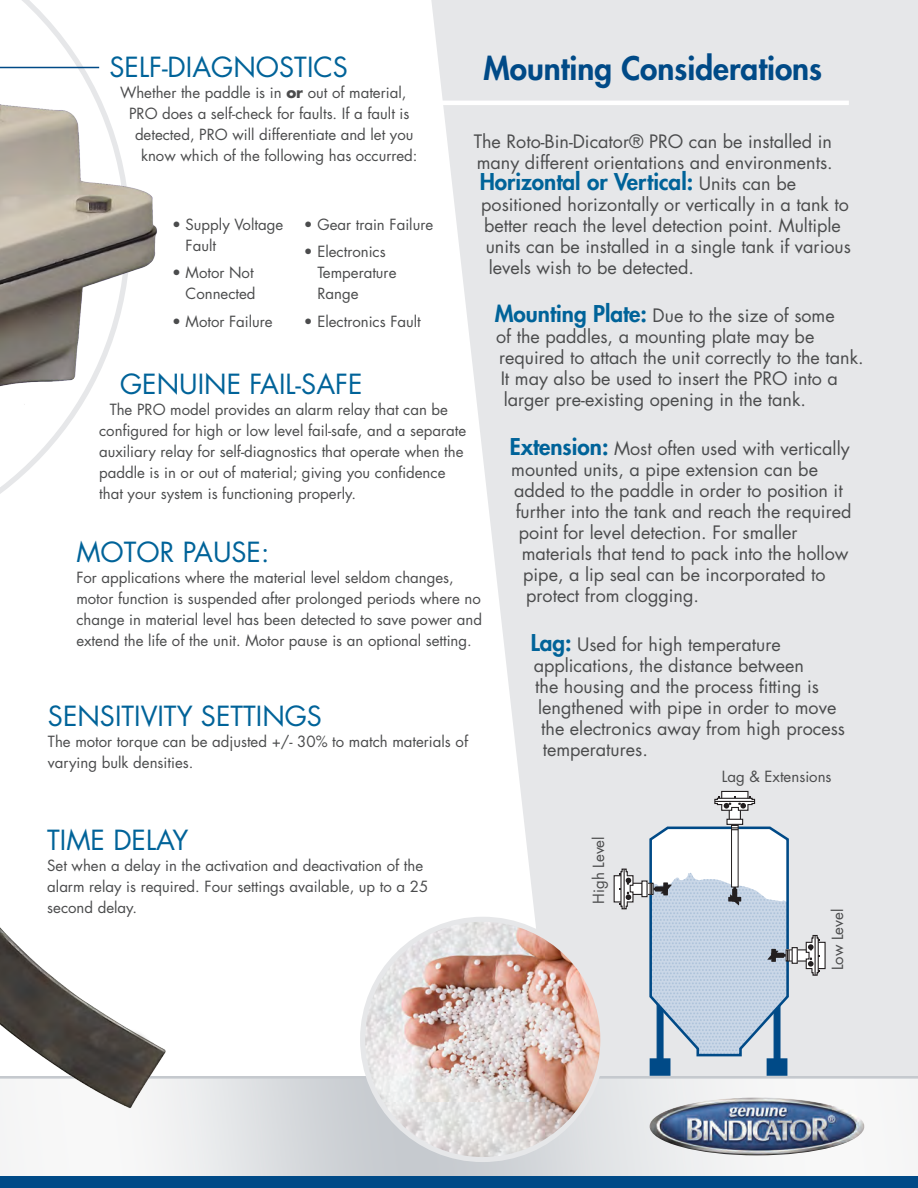
<style>
.page{position:relative;width:918px;height:1188px;background:#fff}
.page>*{position:absolute;margin:0;border:0;box-sizing:border-box;transform-origin:0 0}
.Default_Paragraph_St{font:800 31.5px "Futura Std";color:#004a87}
.Call_Outs{font:27px "Futura Std";color:#006399}
.Default_Paragraph_St-2{font:800 22.5px "Futura Std";color:#006399}
.Default_Paragraph_St-3{font:18px/21px "Futura Std";color:#4b4c4d}
.Call_Outs-2{font:15px/21px "Futura Std";color:#4b4c4d}
.s1{font-weight:700}
.s2{font-weight:400;font-size:18px;color:#4b4c4d}
.s3{font-weight:800;font-size:22.5px;color:#006399}
</style>
<div class="page">
<svg style="left:431px;top:0;width:487px;height:1077px;background:#e8e9eb"></svg>
<img style="left:0;top:1077px;width:918px;height:100px">
<div style="left:0;top:1177px;width:918px;height:11px;background:#004a87"></div>
<img style="left:0;top:10px;width:178px;height:1121px">
<img style="left:650px;top:1097px;width:214px;height:58px">
<hr style="left:430px;top:101px;width:419px;height:4px;background:#fff">
<img style="left:363px;top:919px;width:240px;height:241px;border-radius:120px">
<div style="left:360px;top:917px;width:245px;height:245px;border:5px solid #e6e7e9;border-radius:50%"></div>
<svg style="left:0;top:66px;width:101px;height:23px"></svg>
<div style="left:651px;top:1059px;width:19px;height:16px;background:#004a87"></div>
<div style="left:650px;top:1058px;width:20px;height:18px;border:2px solid #004a87"></div>
<div style="left:767px;top:1059px;width:20px;height:16px;background:#004a87"></div>
<div style="left:767px;top:1058px;width:20px;height:18px;border:2px solid #004a87"></div>
<div style="left:628px;top:883px;width:14px;height:11px;background:#fff"></div>
<div style="left:627px;top:883px;width:16px;height:12px;border:1px solid #231f20"></div>
<div style="left:642px;top:881px;width:5px;height:16px;background:#fff"></div>
<svg style="left:790px;top:951px;width:2px;height:9px"></svg>
<div style="left:786px;top:949px;width:11px;height:13px;border:1px solid #231f20"></div>
<div style="left:797px;top:950px;width:14px;height:11px;background:#fff"></div>
<div style="left:792px;top:948px;width:5px;height:15px;background:#fff"></div>
<div style="left:792px;top:947px;width:6px;height:17px;border:1px solid #231f20"></div>
<div style="left:729px;top:805px;width:11px;height:15px;background:#fff"></div>
<div style="left:729px;top:805px;width:12px;height:15px;border:1px solid #231f20"></div>
<div style="left:727px;top:819px;width:16px;height:5px;background:#fff"></div>
<div style="left:726px;top:819px;width:17px;height:6px;border:1px solid #231f20"></div>
<svg style="left:714px;top:790px;width:42px;height:21px"></svg>
<svg style="left:613px;top:868px;width:21px;height:42px"></svg>
<svg style="left:805px;top:934px;width:21px;height:42px"></svg>
<svg style="left:648px;top:825px;width:142px;height:247px"></svg>
<p class="Default_Paragraph_St" style="left:484px;top:48px;width:340px">Mounting Considerations</p>
<p class="Call_Outs" style="left:110px;top:49px;width:240px">SELF-DIAGNOSTICS</p>
<p class="Call_Outs-2" style="left:120px;top:82px;width:288px">Whether the paddle is in <span class="s1">or</span> out of material,</p>
<p class="Call_Outs-2" style="left:129px;top:103px;width:282px">PRO does a self-check for faults. If a fault is</p>
<p class="Call_Outs-2" style="left:135px;top:124px;width:280px">detected, PRO will differentiate and let you</p>
<p class="Call_Outs-2" style="left:141px;top:145px;width:278px">know which of the following has occurred:</p>
<p class="Default_Paragraph_St-3" style="left:474px;top:131px;width:361px">The Roto-Bin-Dicator® PRO can be installed in many different orientations and environments.</p>
<p class="Default_Paragraph_St-2" style="left:480px;top:167px;width:318px">Horizontal or Vertical: <span class="s2">Units can be</span></p>
<p class="Default_Paragraph_St-3" style="left:481px;top:194px;width:371px">positioned horizontally or vertically in a tank to better reach the level detection point. Multiple units can be installed in a single tank if various levels wish to be detected.</p>
<p class="Default_Paragraph_St-3" style="left:495px;top:306px;width:342px"><span class="s3">Mounting Plate:</span> Due to the size of some</p>
<p class="Default_Paragraph_St-3" style="left:496px;top:327px;width:320px">of the paddles, a mounting plate may be</p>
<p class="Default_Paragraph_St-3" style="left:499px;top:348px;width:366px">required to attach the unit correctly to the tank.</p>
<p class="Default_Paragraph_St-3" style="left:501px;top:369px;width:339px">It may also be used to insert the PRO into a</p>
<p class="Default_Paragraph_St-3" style="left:504px;top:390px;width:304px">larger pre-existing opening in the tank.</p>
<p class="Default_Paragraph_St-3" style="left:510px;top:438px;width:342px"><span class="s3">Extension:</span> Most often used with vertically</p>
<p class="Default_Paragraph_St-3" style="left:511px;top:459px;width:308px">mounted units, a pipe extension can be</p>
<p class="Default_Paragraph_St-3" style="left:514px;top:480px;width:330px">added to the paddle in order to position it</p>
<p class="Default_Paragraph_St-3" style="left:516px;top:501px;width:337px">further into the tank and reach the required</p>
<p class="Default_Paragraph_St-3" style="left:519px;top:522px;width:280px">point for level detection. For smaller</p>
<p class="Default_Paragraph_St-3" style="left:522px;top:543px;width:328px">materials that tend to pack into the hollow</p>
<p class="Default_Paragraph_St-3" style="left:523px;top:564px;width:304px">pipe, a lip seal can be incorporated to</p>
<p class="Default_Paragraph_St-3" style="left:526px;top:585px;width:174px">protect from clogging.</p>
<p class="Default_Paragraph_St-3" style="left:531px;top:634px;width:252px"><span class="s3">Lag:</span> Used for high temperature</p>
<p class="Default_Paragraph_St-3" style="left:534px;top:655px;width:272px">applications, the distance between</p>
<p class="Default_Paragraph_St-3" style="left:535px;top:676px;width:285px">the housing and the process fitting is</p>
<p class="Default_Paragraph_St-3" style="left:538px;top:697px;width:300px">lengthened with pipe in order to move</p>
<p class="Default_Paragraph_St-3" style="left:541px;top:718px;width:305px">the electronics away from high process</p>
<p class="Default_Paragraph_St-3" style="left:543px;top:739px;width:107px">temperatures.</p>
<p class="Call_Outs-2" style="left:186px;top:214px;width:99px;text-indent:-14px">• Supply Voltage<br>Fault</p>
<p class="Call_Outs-2" style="left:172px;top:262px;width:85px;text-align:right">• Motor Not<br>Connected</p>
<p class="Call_Outs-2" style="left:172px;top:311px;width:102px">• Motor Failure</p>
<p class="Call_Outs-2" style="left:304px;top:214px;width:131px">• Gear train Failure</p>
<p class="Call_Outs-2" style="left:317px;top:241px;width:81px;text-indent:-14px">• Electronics<br>Temperature<br>Range</p>
<p class="Call_Outs-2" style="left:304px;top:311px;width:119px">• Electronics Fault</p>
<p class="Call_Outs" style="left:120px;top:367px;width:244px">GENUINE FAIL-SAFE</p>
<p class="Call_Outs-2" style="left:99px;top:399px;width:369px;text-indent:10px">The PRO model provides an alarm relay that can be configured for high or low level fail-safe, and a separate auxiliary relay for self-diagnostics that operate when the paddle is in or out of material; giving you confidence that your system is functioning properly.</p>
<p class="Call_Outs" style="left:76px;top:534px;width:194px">MOTOR PAUSE:</p>
<p class="Call_Outs-2" style="left:76px;top:567px;width:407px">For applications where the material level seldom changes, motor function is suspended after prolonged periods where no change in material level has been detected to save power and extend the life of the unit. Motor pause is an optional setting.</p>
<p class="Call_Outs" style="left:48px;top:699px;width:276px">SENSITIVITY SETTINGS</p>
<p class="Call_Outs-2" style="left:48px;top:731px;width:422px">The motor torque can be adjusted +/- 30% to match materials of varying bulk densities.</p>
<p class="Call_Outs-2" style="left:722px;top:766px;width:111px">Lag &amp; Extensions</p>
<p class="Call_Outs" style="left:47px;top:823px;width:143px">TIME DELAY</p>
<p class="Call_Outs-2" style="left:47px;top:856px;width:383px">Set when a delay in the activation and deactivation of the alarm relay is required. Four settings available, up to a 25 second delay.</p>
<p class="Call_Outs-2" style="left:588px;top:904px;width:69px;rotate:-90deg">High Level</p>
<p class="Call_Outs-2" style="left:827px;top:970px;width:63px;rotate:-90deg">Low Level</p>
</div>
